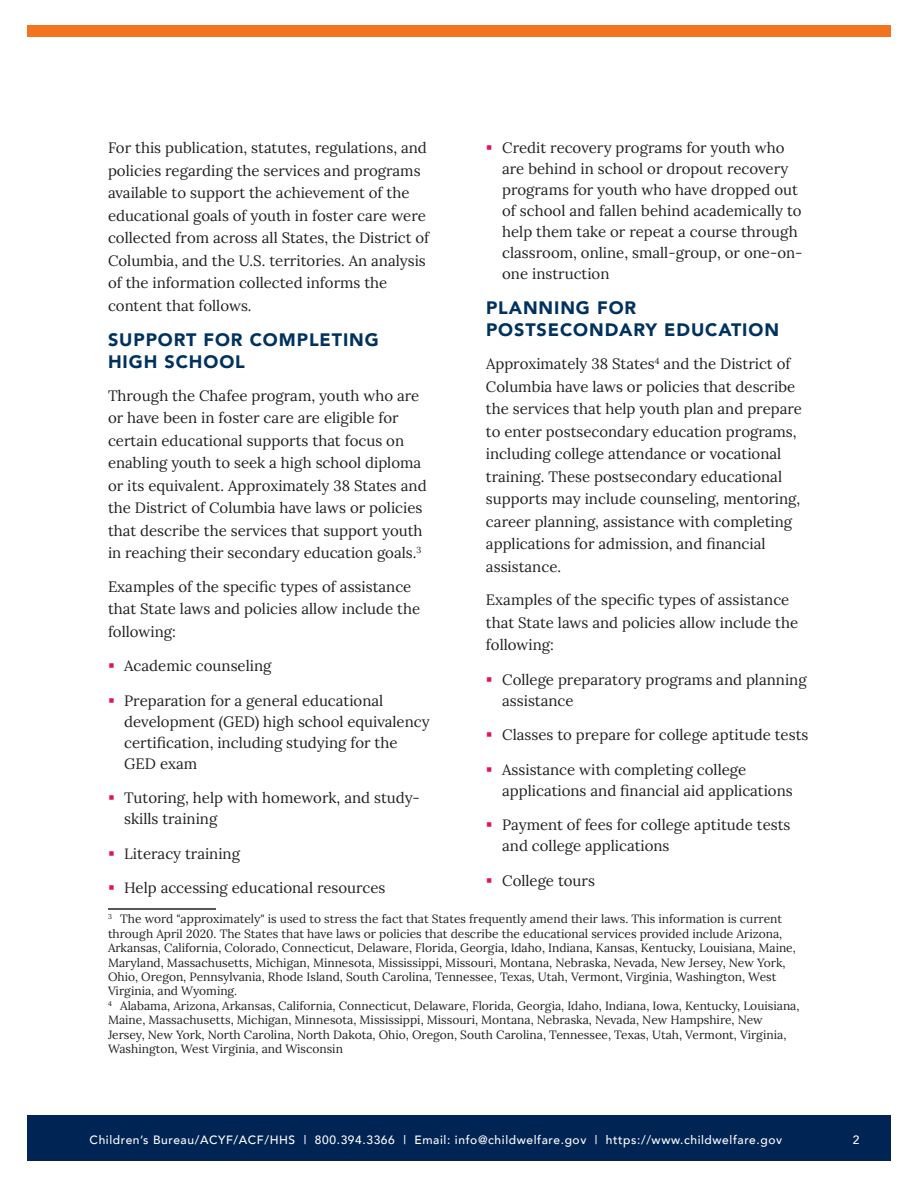
<style>
.page{position:relative;width:918px;height:1188px;background:#fff}
.page>*{position:absolute;margin:0;border:0;box-sizing:border-box;transform-origin:0 0}
.t1{font:900 18px/21.6px "Avenir";letter-spacing:.05em;color:#00325f}
.t2{font:15px/22.5px "Lora";color:#231f20}
.t3{font:12px/14.4px "Lora";color:#231f20}
.t4{font:500 12px "Avenir";letter-spacing:.05em;color:#fff}
</style>
<div class="page">
<div style="left:27px;top:1116px;width:864px;height:45px;background:#002453"></div>
<div style="left:27px;top:26px;width:864px;height:12px;background:#f47321"></div>
<hr style="left:108px;top:908px;width:108px;height:2px;background:#231f20">
<p class="t2" style="left:502px;top:137px;width:302px;line-height:21px">Credit recovery programs for youth who are behind in school or dropout recovery programs for youth who have dropped out of school and fallen behind academically to help them take or repeat a course through classroom, online, small-group, or one-on&shy;one instruction</p>
<h2 class="t1" style="left:486px;top:297px;width:295px">PLANNING FOR<br>POSTSECONDARY EDUCATION</h2>
<p class="t2" style="left:486px;top:352px;width:318px">Approximately 38 States<sup>4</sup> and the District of Columbia have laws or policies that describe the services that help youth plan and prepare to enter postsecondary education programs, including college attendance or vocational training. These postsecondary educational supports may include counseling, mentoring, career planning, assistance with completing applications for admission, and financial assistance.</p>
<p class="t2" style="left:486px;top:588px;width:314px">Examples of the specific types of assistance that State laws and policies allow include the following:</p>
<p class="t2" style="left:502px;top:668px;width:306px;line-height:21px">College preparatory programs and planning assistance</p>
<p class="t2" style="left:502px;top:723px;width:308px">Classes to prepare for college aptitude tests</p>
<p class="t2" style="left:502px;top:758px;width:292px;line-height:21px">Assistance with completing college applications and financial aid applications</p>
<p class="t2" style="left:502px;top:813px;width:290px;line-height:21px">Payment of fees for college aptitude tests and college applications</p>
<p class="t2" style="left:502px;top:868px;width:94px">College tours</p>
<p class="t2" style="left:108px;top:136px;width:323px">For this publication, statutes, regulations, and policies regarding the services and programs available to support the achievement of the educational goals of youth in foster care were collected from across all States, the District of Columbia, and the U.S. territories. An analysis of the information collected informs the content that follows.</p>
<h2 class="t1" style="left:108px;top:328px;width:272px">SUPPORT FOR COMPLETING<br>HIGH SCHOOL</h2>
<p class="t2" style="left:108px;top:383px;width:320px">Through the Chafee program, youth who are or have been in foster care are eligible for certain educational supports that focus on enabling youth to seek a high school diploma or its equivalent. Approximately 38 States and the District of Columbia have laws or policies that describe the services that support youth in reaching their secondary education goals.<sup>3</sup></p>
<p class="t2" style="left:108px;top:574px;width:314px">Examples of the specific types of assistance that State laws and policies allow include the following:</p>
<p class="t2" style="left:124px;top:654px;width:149px">Academic counseling</p>
<p class="t2" style="left:124px;top:689px;width:307px;line-height:21px">Preparation for a general educational development (GED) high school equivalency certification, including studying for the GED exam</p>
<p class="t2" style="left:124px;top:786px;width:297px;line-height:21px">Tutoring, help with homework, and study&shy;skills training</p>
<p class="t2" style="left:124px;top:841px;width:117px">Literacy training</p>
<p class="t2" style="left:124px;top:876px;width:263px">Help accessing educational resources</p>
<p class="t3" style="left:108px;top:911px;width:689px"><sup>3</sup> The word "approximately" is used to stress the fact that States frequently amend their laws. This information is current through April 2020. The States that have laws or policies that describe the educational services provided include Arizona, Arkansas, California, Colorado, Connecticut, Delaware, Florida, Georgia, Idaho, Indiana, Kansas, Kentucky, Louisiana, Maine, Maryland, Massachusetts, Michigan, Minnesota, Mississippi, Missouri, Montana, Nebraska, Nevada, New Jersey, New York, Ohio, Oregon, Pennsylvania, Rhode Island, South Carolina, Tennessee, Texas, Utah, Vermont, Virginia, Washington, West Virginia, and Wyoming.</p>
<p class="t3" style="left:108px;top:998px;width:693px"><sup>4</sup> Alabama, Arizona, Arkansas, California, Connecticut, Delaware, Florida, Georgia, Idaho, Indiana, Iowa, Kentucky, Louisiana, Maine, Massachusetts, Michigan, Minnesota, Mississippi, Missouri, Montana, Nebraska, Nevada, New Hampshire, New Jersey, New York, North Carolina, North Dakota, Ohio, Oregon, South Carolina, Tennessee, Texas, Utah, Vermont, Virginia, Washington, West Virginia, and Wisconsin</p>
<p class="t4" style="left:90px;top:1130px;width:694px">Children’s Bureau/ACYF/ACF/HHS | 800.394.3366 | Email: info@childwelfare.gov | https://www.childwelfare.gov</p>
<p class="t4" style="left:853px;top:1130px;width:8px">2</p>
</div>
